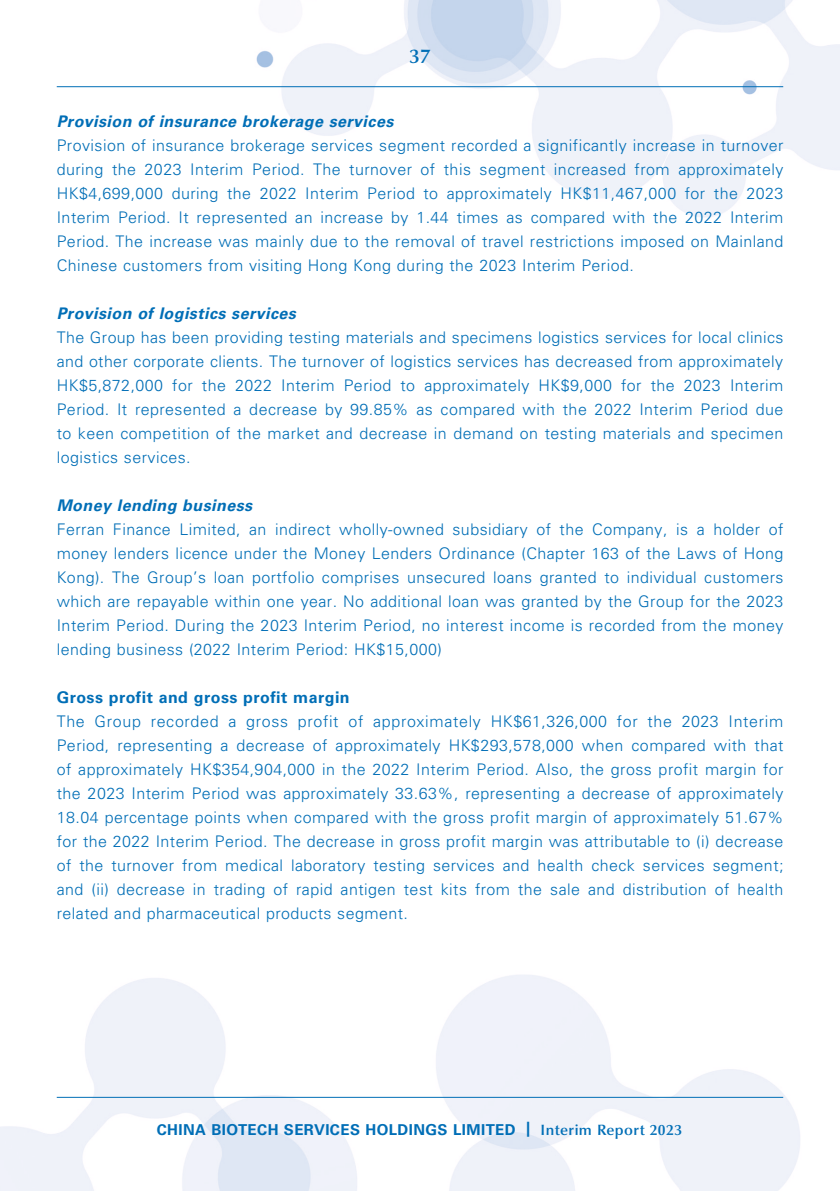
<style>
.page{position:relative;width:840px;height:1191px;background:#fff}
.page>*{position:absolute;margin:0;border:0;box-sizing:border-box;transform-origin:0 0}
.t1{font:600 20px "Optima LT Std";color:#006eb6}
._00_txt{font:300 16px/24px "Univers LT Std";letter-spacing:.03em;color:#006eb6;text-align:justify}
._03_H3{font:italic 700 16px "Univers LT Std";letter-spacing:.03em;color:#006eb6}
._02_H2{font:700 16px "Univers LT Std";letter-spacing:.03em;color:#006eb6}
.t2{font:700 15px "Univers LT Std";letter-spacing:.03em;color:#006eb6}
.s1{font-family:"Optima LT Std";font-weight:600}
</style>
<div class="page">
<img style="left:0;top:0;width:839px;height:1191px">
<hr style="left:57px;top:86px;width:725px;height:1px;background:#006eb6">
<hr style="left:57px;top:1096px;width:725px;height:1px;background:#006eb6">
<p class="t1" style="left:409px;top:45px;width:23px">37</p>
<p class="_03_H3" style="left:57px;top:112px;width:338px">Provision of insurance brokerage services</p>
<p class="_00_txt" style="left:57px;top:133px;width:727px">Provision of insurance brokerage services segment recorded a significantly increase in turnover during the 2023 Interim Period. The turnover of this segment increased from approximately HK$4,699,000 during the 2022 Interim Period to approximately HK$11,467,000 for the 2023<br>Interim Period. It represented an increase by 1.44 times as compared with the 2022 Interim Period. The increase was mainly due to the removal of travel restrictions imposed on Mainland Chinese customers from visiting Hong Kong during the 2023 Interim Period.</p>
<p class="_03_H3" style="left:57px;top:304px;width:240px">Provision of logistics services</p>
<p class="_00_txt" style="left:57px;top:325px;width:728px">The Group has been providing testing materials and specimens logistics services for local clinics and other corporate clients. The turnover of logistics services has decreased from approximately HK$5,872,000 for the 2022 Interim Period to approximately HK$9,000 for the 2023 Interim Period. It represented a decrease by 99.85% as compared with the 2022 Interim Period due to keen competition of the market and decrease in demand on testing materials and specimen logistics services.</p>
<p class="_03_H3" style="left:57px;top:496px;width:197px">Money lending business</p>
<p class="_00_txt" style="left:57px;top:517px;width:727px">Ferran Finance Limited, an indirect wholly-owned subsidiary of the Company, is a holder of money lenders licence under the Money Lenders Ordinance (Chapter 163 of the Laws of Hong Kong). The Group’s loan portfolio comprises unsecured loans granted to individual customers which are repayable within one year. No additional loan was granted by the Group for the 2023<br>Interim Period. During the 2023 Interim Period, no interest income is recorded from the money lending business (2022 Interim Period: HK$15,000)</p>
<p class="_02_H2" style="left:57px;top:688px;width:294px">Gross profit and gross profit margin</p>
<p class="_00_txt" style="left:57px;top:709px;width:727px">The Group recorded a gross profit of approximately HK$61,326,000 for the 2023 Interim Period, representing a decrease of approximately HK$293,578,000 when compared with that of approximately HK$354,904,000 in the 2022 Interim Period. Also, the gross profit margin for the 2023 Interim Period was approximately 33.63%, representing a decrease of approximately 18.04 percentage points when compared with the gross profit margin of approximately 51.67% for the 2022 Interim Period. The decrease in gross profit margin was attributable to (i) decrease of the turnover from medical laboratory testing services and health check services segment; and (ii) decrease in trading of rapid antigen test kits from the sale and distribution of health related and pharmaceutical products segment.</p>
<p class="t2" style="left:157px;top:1120px;width:526px">CHINA BIOTECH SERVICES HOLDINGS LIMITED | <span class="s1">Interim Report 2023</span></p>
</div>
